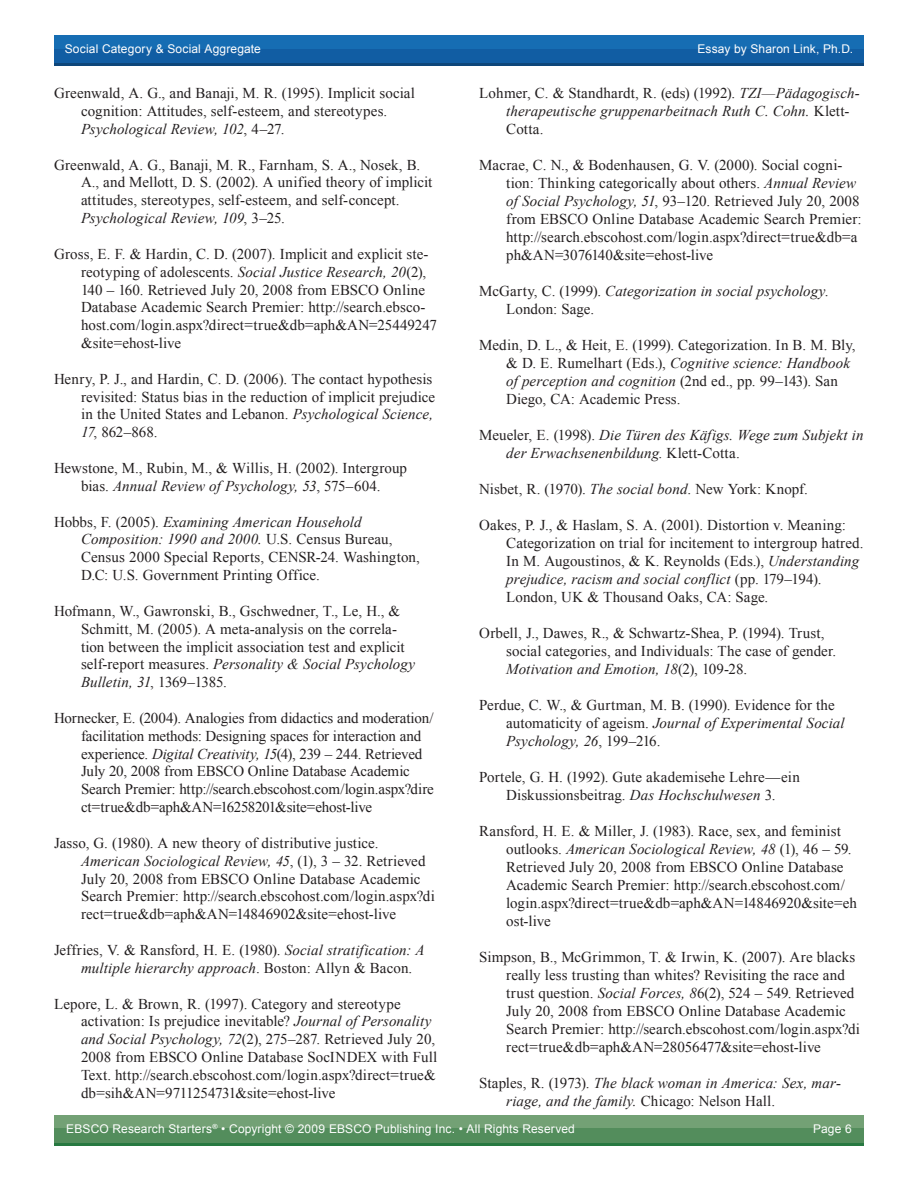
<style>
.page{position:relative;width:918px;height:1188px;background:#fff}
.page>*{position:absolute;margin:0;border:0;box-sizing:border-box;transform-origin:0 0}
.Bibliography_Body_Te{font:15px/17.9px "Times New Roman";letter-spacing:.005em;color:#231f20}
.Bibliography_Body_Te-2{font:italic 15px/18px "Times New Roman";letter-spacing:.005em;color:#231f20}
.t1{font:12px "Arial";letter-spacing:.01em;color:#fff}
.s1{font-style:italic}
.s2{font-style:normal}
</style>
<div class="page">
<div style="left:54px;top:36px;width:810px;height:14px;background:#166db3"></div>
<div style="left:54px;top:49px;width:810px;height:14px;background:#115da3"></div>
<hr style="left:54px;top:63px;width:810px;height:3px;background:#0d467a">
<div style="left:54px;top:1115px;width:810px;height:15px;background:#73a175"></div>
<div style="left:54px;top:1129px;width:810px;height:14px;background:#538d5c"></div>
<hr style="left:54px;top:1143px;width:810px;height:3px;background:#277941">
<p class="t1" style="left:65px;top:41px;width:198px">Social Category &amp; Social Aggregate</p>
<p class="t1" style="left:697px;top:41px;width:157px">Essay by Sharon Link, Ph.D.</p>
<p class="Bibliography_Body_Te" style="left:81px;top:84px;width:335px;text-indent:-27px">Greenwald, A. G., and Banaji, M. R. (1995). Implicit social cognition: Attitudes, self-esteem, and stereotypes.<br><span class="s1">Psychological Review, 102</span>, 4–27.</p>
<p class="Bibliography_Body_Te" style="left:81px;top:155px;width:353px;text-indent:-27px">Greenwald, A. G., Banaji, M. R., Farnham, S. A., Nosek, B.<br>A., and Mellott, D. S. (2002). A unified theory of implicit attitudes, stereotypes, self-esteem, and self-concept.<br><span class="s1">Psychological Review, 109</span>, 3–25.</p>
<p class="Bibliography_Body_Te" style="left:81px;top:245px;width:357px;text-indent:-27px">Gross, E. F. &amp; Hardin, C. D. (2007). Implicit and explicit ste&shy;reotyping of adolescents. <span class="s1">Social Justice Research, 20</span>(2), 140 – 160. Retrieved July 20, 2008 from EBSCO Online Database Academic Search Premier: http://search.ebsco&shy;host.com/login.aspx?direct=true&amp;db=aph&amp;AN=25449247 &amp;site=ehost-live</p>
<p class="Bibliography_Body_Te" style="left:81px;top:370px;width:356px;text-indent:-27px">Henry, P. J., and Hardin, C. D. (2006). The contact hypothesis revisited: Status bias in the reduction of implicit prejudice in the United States and Lebanon. <span class="s1">Psychological Science, 17</span>, 862–868.</p>
<p class="Bibliography_Body_Te" style="left:54px;top:459px;width:355px;text-align:center">Hewstone, M., Rubin, M., &amp; Willis, H. (2002). Intergroup bias. <span class="s1">Annual Review of Psychology, 53</span>, 575–604.</p>
<p class="Bibliography_Body_Te" style="left:81px;top:512px;width:341px;text-indent:-27px">Hobbs, F. (2005). <span class="s1">Examining American Household Composition: 1990 and 2000.</span> U.S. Census Bureau, Census 2000 Special Reports, CENSR-24. Washington, D.C: U.S. Government Printing Office.</p>
<p class="Bibliography_Body_Te" style="left:81px;top:602px;width:336px;text-indent:-27px">Hofmann, W., Gawronski, B., Gschwedner, T., Le, H., &amp; Schmitt, M. (2005). A meta-analysis on the correla&shy;tion between the implicit association test and explicit self-report measures. <span class="s1">Personality &amp; Social Psychology Bulletin, 31</span>, 1369–1385.</p>
<p class="Bibliography_Body_Te" style="left:81px;top:709px;width:354px;text-indent:-27px">Hornecker, E. (2004). Analogies from didactics and moderation/ facilitation methods: Designing spaces for interaction and experience. <span class="s1">Digital Creativity, 15</span>(4), 239 – 244. Retrieved July 20, 2008 from EBSCO Online Database Academic Search Premier: http://search.ebscohost.com/login.aspx?dire ct=true&amp;db=aph&amp;AN=16258201&amp;site=ehost-live</p>
<p class="Bibliography_Body_Te" style="left:81px;top:834px;width:355px;text-indent:-27px">Jasso, G. (1980). A new theory of distributive justice.<br><span class="s1">American Sociological Review, 45</span>, (1), 3 – 32. Retrieved July 20, 2008 from EBSCO Online Database Academic Search Premier: http://search.ebscohost.com/login.aspx?di rect=true&amp;db=aph&amp;AN=14846902&amp;site=ehost-live</p>
<p class="Bibliography_Body_Te" style="left:81px;top:941px;width:345px;text-indent:-27px">Jeffries, V. &amp; Ransford, H. E. (1980). <span class="s1">Social stratification: A multiple hierarchy approach</span>. Boston: Allyn &amp; Bacon.</p>
<p class="Bibliography_Body_Te" style="left:81px;top:994px;width:358px;text-indent:-27px">Lepore, L. &amp; Brown, R. (1997). Category and stereotype activation: Is prejudice inevitable? <span class="s1">Journal of Personality and Social Psychology, 72</span>(2), 275–287. Retrieved July 20, 2008 from EBSCO Online Database SocINDEX with Full Text. http://search.ebscohost.com/login.aspx?direct=true&amp; db=sih&amp;AN=9711254731&amp;site=ehost-live</p>
<p class="Bibliography_Body_Te-2" style="left:506px;top:84px;width:355px;text-indent:-27px"><span class="s2">Lohmer, C. &amp; Standhardt, R. (eds) (1992).</span> TZI—Pädagogisch&shy;therapeutische gruppenarbeitnach Ruth C. Cohn. <span class="s2">Klett-<br>Cotta.</span></p>
<p class="Bibliography_Body_Te" style="left:506px;top:156px;width:357px;text-indent:-27px">Macrae, C. N., &amp; Bodenhausen, G. V. (2000). Social cogni&shy;tion: Thinking categorically about others. <span class="s1">Annual Review of Social Psychology, 51</span>, 93–120. Retrieved July 20, 2008 from EBSCO Online Database Academic Search Premier: http://search.ebscohost.com/login.aspx?direct=true&amp;db=a ph&amp;AN=3076140&amp;site=ehost-live</p>
<p class="Bibliography_Body_Te-2" style="left:506px;top:282px;width:324px;text-indent:-27px"><span class="s2">McGarty, C. (1999).</span> Categorization in social psychology<span class="s2">.<br>London: Sage.</span></p>
<p class="Bibliography_Body_Te" style="left:506px;top:336px;width:351px;text-indent:-27px">Medin, D. L., &amp; Heit, E. (1999). Categorization. In B. M. Bly, &amp; D. E. Rumelhart (Eds.), <span class="s1">Cognitive science: Handbook of perception and cognition</span> (2nd ed., pp. 99–143). San Diego, CA: Academic Press.</p>
<p class="Bibliography_Body_Te-2" style="left:506px;top:426px;width:359px;text-indent:-27px"><span class="s2">Meueler, E. (1998).</span> Die Türen des Käfigs. Wege zum Subjekt in der Erwachsenenbildung<span class="s2">. Klett-Cotta.</span></p>
<p class="Bibliography_Body_Te" style="left:479px;top:480px;width:330px">Nisbet, R. (1970). <span class="s1">The social bond</span>. New York: Knopf.</p>
<p class="Bibliography_Body_Te" style="left:506px;top:516px;width:359px;text-indent:-27px">Oakes, P. J., &amp; Haslam, S. A. (2001). Distortion v. Meaning:<br>Categorization on trial for incitement to intergroup hatred.<br>In M. Augoustinos, &amp; K. Reynolds (Eds.), <span class="s1">Understanding prejudice, racism and social conflict</span> (pp. 179–194).<br>London, UK &amp; Thousand Oaks, CA: Sage.</p>
<p class="Bibliography_Body_Te" style="left:506px;top:624px;width:332px;text-indent:-27px">Orbell, J., Dawes, R., &amp; Schwartz-Shea, P. (1994). Trust, social categories, and Individuals: The case of gender.<br><span class="s1">Motivation and Emotion, 18</span>(2), 109-28.</p>
<p class="Bibliography_Body_Te" style="left:506px;top:696px;width:340px;text-indent:-27px">Perdue, C. W., &amp; Gurtman, M. B. (1990). Evidence for the automaticity of ageism. <span class="s1">Journal of Experimental Social<br>Psychology, 26</span>, 199–216.</p>
<p class="Bibliography_Body_Te" style="left:479px;top:768px;width:322px;text-align:center">Portele, G. H. (1992). Gute akademisehe Lehre—ein<br>Diskussionsbeitrag. <span class="s1">Das Hochschulwesen</span> 3.</p>
<p class="Bibliography_Body_Te" style="left:506px;top:822px;width:352px;text-indent:-27px">Ransford, H. E. &amp; Miller, J. (1983). Race, sex, and feminist outlooks. <span class="s1">American Sociological Review, 48</span> (1), 46 – 59.<br>Retrieved July 20, 2008 from EBSCO Online Database Academic Search Premier: http://search.ebscohost.com/ login.aspx?direct=true&amp;db=aph&amp;AN=14846920&amp;site=eh ost-live</p>
<p class="Bibliography_Body_Te" style="left:506px;top:948px;width:355px;text-indent:-27px">Simpson, B., McGrimmon, T. &amp; Irwin, K. (2007). Are blacks really less trusting than whites? Revisiting the race and trust question. <span class="s1">Social Forces, 8</span>6(2), 524 – 549. Retrieved July 20, 2008 from EBSCO Online Database Academic Search Premier: http://search.ebscohost.com/login.aspx?di rect=true&amp;db=aph&amp;AN=28056477&amp;site=ehost-live</p>
<p class="Bibliography_Body_Te-2" style="left:506px;top:1074px;width:336px;text-indent:-27px"><span class="s2">Staples, R. (1973).</span> The black woman in America: Sex, mar&shy;riage, and the family. <span class="s2">Chicago: Nelson Hall.</span></p>
<p class="t1" style="left:66px;top:1121px;width:510px">EBSCO Research Starters<sup>®</sup> • Copyright © 2009 EBSCO Publishing Inc. • All Rights Reserved</p>
<p class="t1" style="left:813px;top:1121px;width:40px">Page 6</p>
</div>
